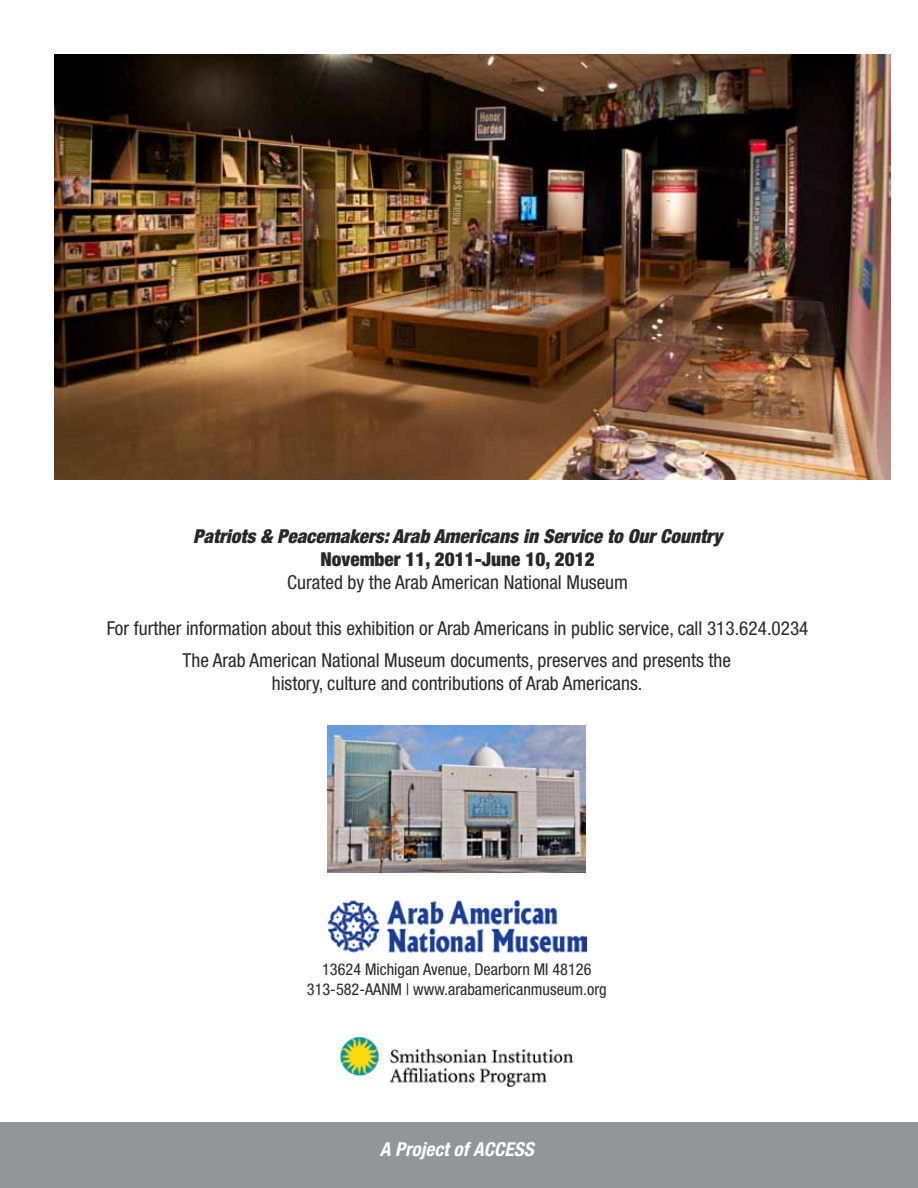
<style>
.page{position:relative;width:918px;height:1188px;background:#fff}
.page>*{position:absolute;margin:0;border:0;box-sizing:border-box;transform-origin:0 0}
.t1{font:condensed 19.2px/23.1px "Helvetica Neue LT Std";color:#292829;text-align:center}
.t2{font:italic 900 condensed 19.2px "Helvetica Neue LT Std";color:#292829}
.t3{font:900 condensed 19.2px "Helvetica Neue LT Std";color:#292829}
.t4{font:italic 700 condensed 19.2px "Helvetica Neue LT Std";color:#fff}
.t5{font:condensed 16.2px/19.5px "Helvetica Neue LT Std";color:#292829;text-align:center}
</style>
<div class="page">
<img style="left:54px;top:54px;width:837px;height:426px">
<img style="left:340px;top:1036px;width:234px;height:51px">
<img style="left:328px;top:899px;width:258px;height:55px">
<div style="left:0;top:1122px;width:918px;height:66px;background:#939598"></div>
<img style="left:328px;top:725px;width:258px;height:148px">
<p class="t2" style="left:193px;top:524px;width:531px">Patriots &amp; Peacemakers: Arab Americans in Service to Our Country</p>
<p class="t3" style="left:321px;top:547px;width:276px">November 11, 2011-June 10, 2012</p>
<p class="t1" style="left:287px;top:570px;width:342px">Curated by the Arab American National Museum</p>
<p class="t1" style="left:107px;top:616px;width:703px">For further information about this exhibition or Arab Americans in public service, call 313.624.0234</p>
<p class="t1" style="left:183px;top:648px;width:550px">The Arab American National Museum documents, preserves and presents the history, culture and contributions of Arab Americans.</p>
<p class="t5" style="left:307px;top:960px;width:301px">13624 Michigan Avenue, Dearborn MI 48126<br>313-582-AANM | www.arabamericanmuseum.org</p>
<p class="t4" style="left:380px;top:1138px;width:155px">A Project of ACCESS</p>
</div>
